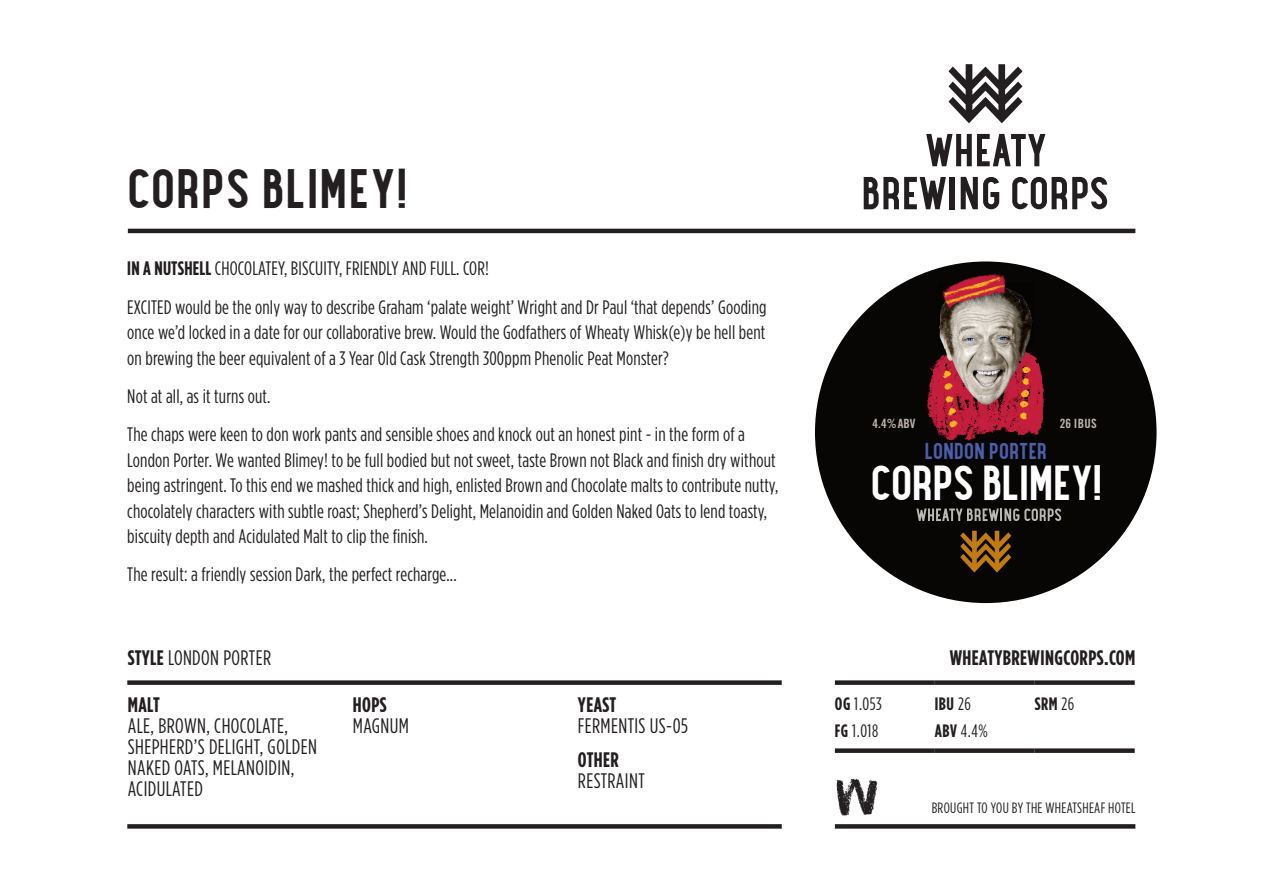
<style>
.page{position:relative;width:1263px;height:893px;background:#fff}
.page>*{position:absolute;margin:0;border:0;box-sizing:border-box;transform-origin:0 0}
.t1{font:700 48px "Maxwell Sans";letter-spacing:.035em;color:#231f20}
.t2{font:700 42.6px "Maxwell Sans";letter-spacing:.005em;color:#fff}
.t3{font:21px/21px "Gotham Condensed";letter-spacing:.02em;color:#231f20}
.t4{font:700 21px "Gotham Condensed";letter-spacing:.02em;color:#231f20}
.t5{font:700 19.8px "Maxwell Sans";letter-spacing:.025em;color:#4d5fab}
.t6{font:19.5px/25.5px "Gotham Condensed";letter-spacing:.01em;color:#231f20}
.t7{font:18px "Gotham Condensed";letter-spacing:.025em;color:#231f20}
.t8{font:700 18px "Gotham Condensed";letter-spacing:.03em;color:#231f20}
.t9{font:15px "Gotham Condensed";letter-spacing:.02em;color:#231f20}
.t10{font:12.75px "Trade Gothic Bold Cond Twenty";letter-spacing:.01em;color:#beb6ad}
.s1{font-weight:700}
.s2{font-weight:400}
</style>
<div class="page">
<hr style="left:128px;top:229px;width:1007px;height:4px;background:#231f20">
<div style="left:127px;top:824px;width:655px;height:5px;background:#231f20"></div>
<div style="left:127px;top:680px;width:655px;height:5px;background:#231f20"></div>
<div style="left:835px;top:824px;width:300px;height:5px;background:#231f20"></div>
<img style="left:836px;top:778px;width:42px;height:39px">
<div style="left:835px;top:680px;width:100px;height:5px;background:#231f20"></div>
<div style="left:935px;top:680px;width:100px;height:5px;background:#231f20"></div>
<div style="left:1035px;top:680px;width:100px;height:5px;background:#231f20"></div>
<div style="left:835px;top:748px;width:100px;height:5px;background:#231f20"></div>
<div style="left:935px;top:748px;width:100px;height:5px;background:#231f20"></div>
<div style="left:1035px;top:748px;width:100px;height:5px;background:#231f20"></div>
<svg style="left:948px;top:64px;width:74px;height:59px"></svg>
<svg style="left:926px;top:134px;width:119px;height:32px"></svg>
<svg style="left:864px;top:177px;width:82px;height:32px"></svg>
<div style="left:950px;top:177px;width:5px;height:32px;background:#231f20"></div>
<svg style="left:961px;top:177px;width:38px;height:32px"></svg>
<svg style="left:1012px;top:177px;width:95px;height:32px"></svg>
<div style="left:815px;top:261px;width:341px;height:342px;background:#070605;border-radius:50%"></div>
<img style="left:927px;top:356px;width:119px;height:85px">
<img style="left:937px;top:366px;width:5px;height:41px">
<img style="left:942px;top:405px;width:20px;height:25px">
<img style="left:1020px;top:405px;width:13px;height:17px">
<svg style="left:960px;top:531px;width:51px;height:42px"></svg>
<svg style="left:916px;top:508px;width:145px;height:13px"></svg>
<img style="left:938px;top:290px;width:96px;height:115px">
<img style="left:941px;top:261px;width:70px;height:58px">
<img style="left:941px;top:272px;width:68px;height:36px">
<img style="left:940px;top:276px;width:58px;height:32px">
<h1 class="t1" style="left:127px;top:155px;width:280px">CORPS BLIMEY!</h1>
<p class="t6" style="left:127px;top:249px;width:641px;line-height:38.2px"><span class="s1">IN A NUTSHELL</span> CHOCOLATEY, BISCUITY, FRIENDLY AND FULL. COR!<br>EXCITED would be the only way to describe Graham ‘palate weight’ Wright and Dr Paul ‘that depends’ Gooding</p>
<p class="t6" style="left:127px;top:319px;width:639px">once we’d locked in a date for our collaborative brew. Would the Godfathers of Wheaty Whisk(e)y be hell bent on brewing the beer equivalent of a 3 Year Old Cask Strength 300ppm Phenolic Peat Monster?</p>
<p class="t6" style="left:127px;top:377px;width:619px;line-height:38.2px">Not at all, as it turns out.<br>The chaps were keen to don work pants and sensible shoes and knock out an honest pint - in the form of a</p>
<p class="t6" style="left:127px;top:447px;width:652px">London Porter. We wanted Blimey! to be full bodied but not sweet, taste Brown not Black and finish dry without being astringent. To this end we mashed thick and high, enlisted Brown and Chocolate malts to contribute nutty, chocolately characters with subtle roast; Shepherd’s Delight, Melanoidin and Golden Naked Oats to lend toasty, biscuity depth and Acidulated Malt to clip the finish.</p>
<p class="t6" style="left:127px;top:562px;width:331px">The result: a friendly session Dark, the perfect recharge...</p>
<p class="t3" style="left:128px;top:647px;width:145px"><span class="s1">STYLE</span> LONDON PORTER</p>
<p class="t4" style="left:128px;top:693px;width:34px">MALT</p>
<p class="t3" style="left:128px;top:715px;width:191px">ALE, BROWN, CHOCOLATE,<br>SHEPHERD’S DELIGHT, GOLDEN<br>NAKED OATS, MELANOIDIN,<br>ACIDULATED</p>
<p class="t4" style="left:353px;top:693px;width:35px">HOPS</p>
<p class="t3" style="left:353px;top:715px;width:58px">MAGNUM</p>
<p class="t4" style="left:578px;top:693px;width:40px">YEAST</p>
<p class="t3" style="left:578px;top:715px;width:112px">FERMENTIS US-05</p>
<p class="t4" style="left:578px;top:747px;width:43px">OTHER</p>
<p class="t3" style="left:578px;top:770px;width:68px">RESTRAINT</p>
<p class="t10" style="left:872px;top:416px;width:45px">4.4%ABV</p>
<p class="t10" style="left:1060px;top:416px;width:38px">26 IBUS</p>
<p class="t5" style="left:925px;top:437px;width:124px">LONDON PORTER</p>
<h2 class="t2" style="left:871px;top:453px;width:232px">CORPS BLIMEY!</h2>
<p class="t4" style="left:950px;top:646px;width:187px">WHEATYBREWINGCORPS.COM</p>
<p class="t7" style="left:835px;top:693px;width:48px"><span class="s1">OG</span> 1.053</p>
<p class="t8" style="left:935px;top:693px;width:37px">IBU <span class="s2">26</span></p>
<p class="t8" style="left:1035px;top:693px;width:41px">SRM <span class="s2">26</span></p>
<p class="t7" style="left:835px;top:720px;width:45px"><span class="s1">FG</span> 1.018</p>
<p class="t7" style="left:935px;top:720px;width:55px"><span class="s1">ABV</span> 4.4%</p>
<p class="t9" style="left:932px;top:799px;width:205px">BROUGHT TO YOU BY THE WHEATSHEAF HOTEL</p>
</div>
